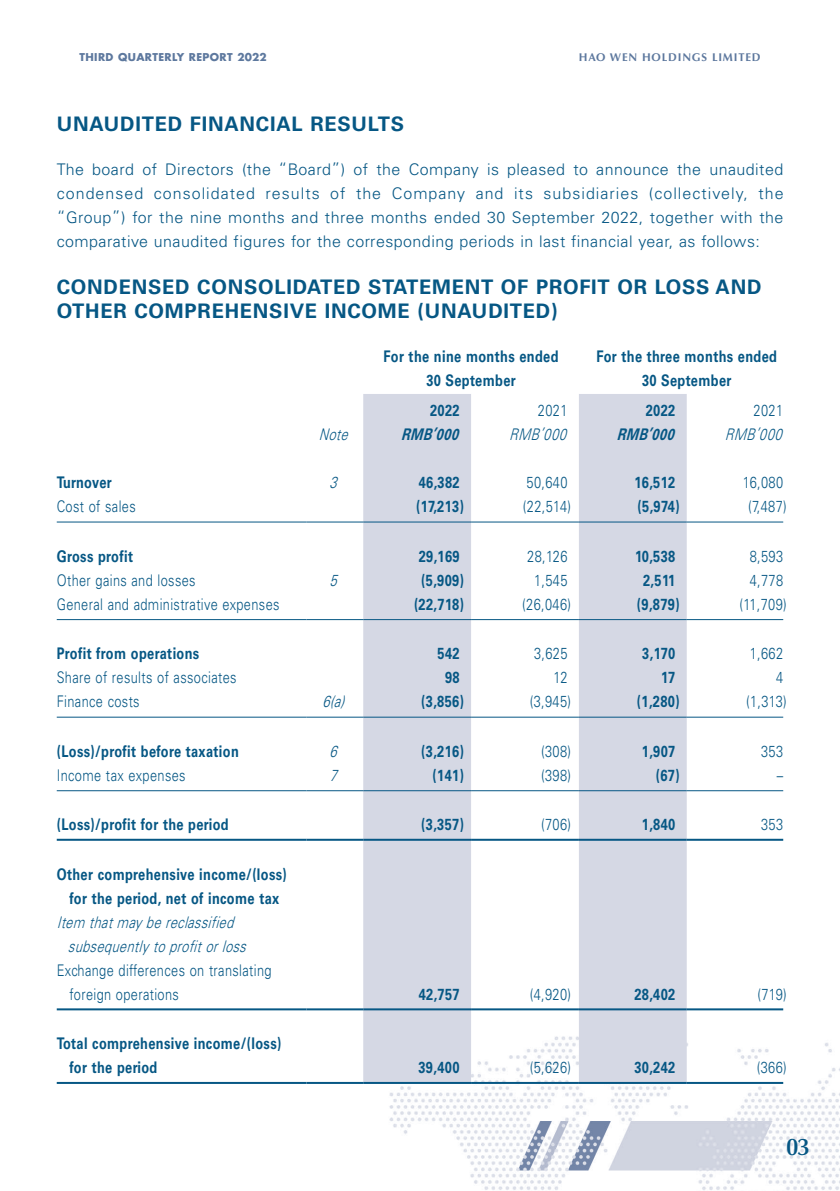
<style>
.page{position:relative;width:840px;height:1191px;background:#fff}
.page>*{position:absolute;margin:0;border:0;box-sizing:border-box;transform-origin:0 0}
.t1{font:600 24px "Optima LT Std";color:#065784}
.t2{font:700 20px/24px "Univers LT Std";letter-spacing:.04em;color:#065784}
.t3{font:700 16px/24px "Univers LT Std";letter-spacing:.03em;color:#065784;text-align:center;scale:.8 1}
.t4{font:300 16px/24px "Univers LT Std";letter-spacing:.03em;color:#065784;scale:.8 1}
.t5{font:300 16px/24px "Univers LT Std";letter-spacing:.03em;color:#065784;text-align:justify}
.t6{font:italic 300 16px/24px "Univers LT Std";color:#065784;scale:.8 1}
.t7{font:italic 700 16px "Univers LT Std";color:#065784;scale:.8 1}
.t8{font:700 16px "Univers LT Std";letter-spacing:.01em;color:#065784;scale:.8 1}
.t9{font:700 11.2px "Optima LT Std";letter-spacing:.07em;color:#5d789e}
.t10{font:700 10.4px "Futura Std";letter-spacing:.035em;color:#5d789e}
</style>
<div class="page">
<img style="left:56px;top:394px;width:783px;height:796px">
<svg style="left:363px;top:394px;width:323px;height:688px;fill:#d5d8e4"></svg>
<hr style="left:57px;top:521px;width:249px;height:1px;background:#065784">
<hr style="left:306px;top:521px;width:57px;height:1px;background:#065784">
<hr style="left:363px;top:521px;width:108px;height:1px;background:#065784">
<hr style="left:471px;top:521px;width:107px;height:1px;background:#065784">
<hr style="left:578px;top:521px;width:108px;height:1px;background:#065784">
<hr style="left:686px;top:521px;width:96px;height:1px;background:#065784">
<hr style="left:57px;top:619px;width:249px;height:1px;background:#065784">
<hr style="left:306px;top:619px;width:57px;height:1px;background:#065784">
<hr style="left:363px;top:619px;width:108px;height:1px;background:#065784">
<hr style="left:471px;top:619px;width:107px;height:1px;background:#065784">
<hr style="left:578px;top:619px;width:108px;height:1px;background:#065784">
<hr style="left:686px;top:619px;width:96px;height:1px;background:#065784">
<hr style="left:57px;top:716px;width:249px;height:1px;background:#065784">
<hr style="left:306px;top:716px;width:57px;height:1px;background:#065784">
<hr style="left:363px;top:716px;width:108px;height:1px;background:#065784">
<hr style="left:471px;top:716px;width:107px;height:1px;background:#065784">
<hr style="left:578px;top:716px;width:108px;height:1px;background:#065784">
<hr style="left:686px;top:716px;width:96px;height:1px;background:#065784">
<hr style="left:57px;top:790px;width:249px;height:1px;background:#065784">
<hr style="left:306px;top:790px;width:57px;height:1px;background:#065784">
<hr style="left:363px;top:790px;width:108px;height:1px;background:#065784">
<hr style="left:471px;top:790px;width:107px;height:1px;background:#065784">
<hr style="left:578px;top:790px;width:108px;height:1px;background:#065784">
<hr style="left:686px;top:790px;width:96px;height:1px;background:#065784">
<hr style="left:57px;top:838px;width:249px;height:2px;background:#065784">
<hr style="left:306px;top:838px;width:57px;height:2px;background:#065784">
<hr style="left:363px;top:838px;width:108px;height:2px;background:#065784">
<hr style="left:471px;top:838px;width:107px;height:2px;background:#065784">
<hr style="left:578px;top:838px;width:108px;height:2px;background:#065784">
<hr style="left:686px;top:838px;width:96px;height:2px;background:#065784">
<hr style="left:57px;top:1008px;width:249px;height:2px;background:#065784">
<hr style="left:306px;top:1008px;width:57px;height:2px;background:#065784">
<hr style="left:363px;top:1008px;width:108px;height:2px;background:#065784">
<hr style="left:471px;top:1008px;width:107px;height:2px;background:#065784">
<hr style="left:578px;top:1008px;width:108px;height:2px;background:#065784">
<hr style="left:686px;top:1008px;width:96px;height:2px;background:#065784">
<hr style="left:57px;top:1082px;width:249px;height:2px;background:#065784">
<hr style="left:306px;top:1082px;width:57px;height:2px;background:#065784">
<hr style="left:363px;top:1082px;width:108px;height:2px;background:#065784">
<hr style="left:471px;top:1082px;width:107px;height:2px;background:#065784">
<hr style="left:578px;top:1082px;width:108px;height:2px;background:#065784">
<hr style="left:686px;top:1082px;width:96px;height:2px;background:#065784">
<p class="t10" style="left:79px;top:50px;width:189px">THIRD QUARTERLY REPORT 2022</p>
<p class="t9" style="left:578px;top:50px;width:183px">HAO WEN HOLDINGS LIMITED</p>
<p class="t2" style="left:57px;top:112px;width:349px">UNAUDITED FINANCIAL RESULTS</p>
<p class="t5" style="left:57px;top:157px;width:728px">The board of Directors (the “Board”) of the Company is pleased to announce the unaudited condensed consolidated results of the Company and its subsidiaries (collectively, the “Group”) for the nine months and three months ended 30 September 2022, together with the comparative unaudited figures for the corresponding periods in last financial year, as follows:</p>
<p class="t2" style="left:57px;top:275px;width:705px">CONDENSED CONSOLIDATED STATEMENT OF PROFIT OR LOSS AND<br>OTHER COMPREHENSIVE INCOME (UNAUDITED)</p>
<p class="t3" style="left:383px;top:345px;width:220px">For the nine months ended<br>30 September</p>
<p class="t3" style="left:596px;top:345px;width:227px">For the three months ended<br>30 September</p>
<p class="t3" style="left:430px;top:398px;width:38px">2022</p>
<p class="t4" style="left:537px;top:398px;width:38px">2021</p>
<p class="t3" style="left:645px;top:398px;width:38px">2022</p>
<p class="t4" style="left:753px;top:398px;width:38px">2021</p>
<p class="t6" style="left:318px;top:422px;width:44px">Note</p>
<p class="t7" style="left:401px;top:425px;width:79px">RMB’000</p>
<p class="t6" style="left:509px;top:422px;width:79px">RMB’000</p>
<p class="t7" style="left:616px;top:425px;width:79px">RMB’000</p>
<p class="t6" style="left:724px;top:422px;width:79px">RMB’000</p>
<p class="t8" style="left:57px;top:473px;width:70px">Turnover</p>
<p class="t6" style="left:329px;top:470px;width:17px">3</p>
<p class="t3" style="left:418px;top:470px;width:53px">46,382</p>
<p class="t4" style="left:526px;top:470px;width:53px">50,640</p>
<p class="t3" style="left:634px;top:470px;width:53px">16,512</p>
<p class="t4" style="left:742px;top:470px;width:52px">16,080</p>
<p class="t4" style="left:57px;top:494px;width:100px">Cost of sales</p>
<p class="t3" style="left:416px;top:494px;width:61px">(17,213)</p>
<p class="t4" style="left:522px;top:494px;width:62px">(22,514)</p>
<p class="t3" style="left:637px;top:494px;width:54px">(5,974)</p>
<p class="t4" style="left:747px;top:494px;width:50px">(7,487)</p>
<p class="t3" style="left:57px;top:544px;width:97px">Gross profit</p>
<p class="t3" style="left:418px;top:544px;width:53px">29,169</p>
<p class="t4" style="left:527px;top:544px;width:52px">28,126</p>
<p class="t3" style="left:634px;top:544px;width:52px">10,538</p>
<p class="t4" style="left:749px;top:544px;width:43px">8,593</p>
<p class="t4" style="left:57px;top:568px;width:175px">Other gains and losses</p>
<p class="t6" style="left:329px;top:568px;width:17px">5</p>
<p class="t3" style="left:421px;top:568px;width:55px">(5,909)</p>
<p class="t4" style="left:533px;top:568px;width:43px">1,545</p>
<p class="t3" style="left:642px;top:568px;width:42px">2,511</p>
<p class="t4" style="left:749px;top:568px;width:43px">4,778</p>
<p class="t4" style="left:57px;top:592px;width:280px">General and administrative expenses</p>
<p class="t3" style="left:414px;top:592px;width:64px">(22,718)</p>
<p class="t4" style="left:522px;top:592px;width:62px">(26,046)</p>
<p class="t3" style="left:636px;top:592px;width:55px">(9,879)</p>
<p class="t4" style="left:739px;top:592px;width:61px">(11,709)</p>
<p class="t3" style="left:57px;top:641px;width:180px">Profit from operations</p>
<p class="t3" style="left:437px;top:641px;width:29px">542</p>
<p class="t4" style="left:533px;top:641px;width:43px">3,625</p>
<p class="t3" style="left:642px;top:641px;width:43px">3,170</p>
<p class="t4" style="left:749px;top:641px;width:43px">1,662</p>
<p class="t4" style="left:57px;top:665px;width:226px">Share of results of associates</p>
<p class="t3" style="left:445px;top:665px;width:20px">98</p>
<p class="t4" style="left:553px;top:665px;width:19px">12</p>
<p class="t3" style="left:660px;top:665px;width:19px">17</p>
<p class="t4" style="left:775px;top:665px;width:10px">4</p>
<p class="t4" style="left:57px;top:689px;width:105px">Finance costs</p>
<p class="t6" style="left:322px;top:689px;width:35px">6(a)</p>
<p class="t3" style="left:421px;top:689px;width:55px">(3,856)</p>
<p class="t4" style="left:529px;top:689px;width:53px">(3,945)</p>
<p class="t3" style="left:636px;top:689px;width:55px">(1,280)</p>
<p class="t4" style="left:745px;top:689px;width:52px">(1,313)</p>
<p class="t3" style="left:57px;top:739px;width:229px">(Loss)/profit before taxation</p>
<p class="t6" style="left:329px;top:739px;width:17px">6</p>
<p class="t3" style="left:421px;top:739px;width:55px">(3,216)</p>
<p class="t4" style="left:541px;top:739px;width:39px">(308)</p>
<p class="t3" style="left:641px;top:739px;width:43px">1,907</p>
<p class="t4" style="left:760px;top:739px;width:29px">353</p>
<p class="t4" style="left:57px;top:763px;width:163px">Income tax expenses</p>
<p class="t6" style="left:329px;top:763px;width:17px">7</p>
<p class="t3" style="left:432px;top:763px;width:41px">(141)</p>
<p class="t4" style="left:541px;top:763px;width:39px">(398)</p>
<p class="t3" style="left:655px;top:763px;width:31px">(67)</p>
<p class="t4" style="left:776px;top:763px;width:10px">–</p>
<p class="t3" style="left:57px;top:812px;width:216px">(Loss)/profit for the period</p>
<p class="t3" style="left:421px;top:812px;width:55px">(3,357)</p>
<p class="t4" style="left:541px;top:812px;width:39px">(706)</p>
<p class="t3" style="left:641px;top:812px;width:43px">1,840</p>
<p class="t4" style="left:760px;top:812px;width:29px">353</p>
<p class="t3" style="left:57px;top:862px;width:289px">Other comprehensive income/(loss) for the period, net of income tax</p>
<p class="t6" style="left:68px;top:910px;width:230px;text-indent:-11px">Item thatmaybereclassified subsequentlytoprofitorloss</p>
<p class="t4" style="left:69px;top:958px;width:254px;text-indent:-13px">Exchange differences on translating foreign operations</p>
<p class="t3" style="left:418px;top:982px;width:53px">42,757</p>
<p class="t4" style="left:529px;top:982px;width:53px">(4,920)</p>
<p class="t3" style="left:634px;top:982px;width:53px">28,402</p>
<p class="t4" style="left:757px;top:982px;width:38px">(719)</p>
<p class="t3" style="left:69px;top:1031px;width:266px;text-align:left;text-indent:-13px">Total comprehensive income/(loss) for the period</p>
<p class="t3" style="left:418px;top:1055px;width:53px">39,400</p>
<p class="t4" style="left:529px;top:1055px;width:53px">(5,626)</p>
<p class="t3" style="left:634px;top:1055px;width:53px">30,242</p>
<p class="t4" style="left:756px;top:1055px;width:39px">(366)</p>
<h1 class="t1" style="left:785px;top:1133px;width:25px">03</h1>
</div>
